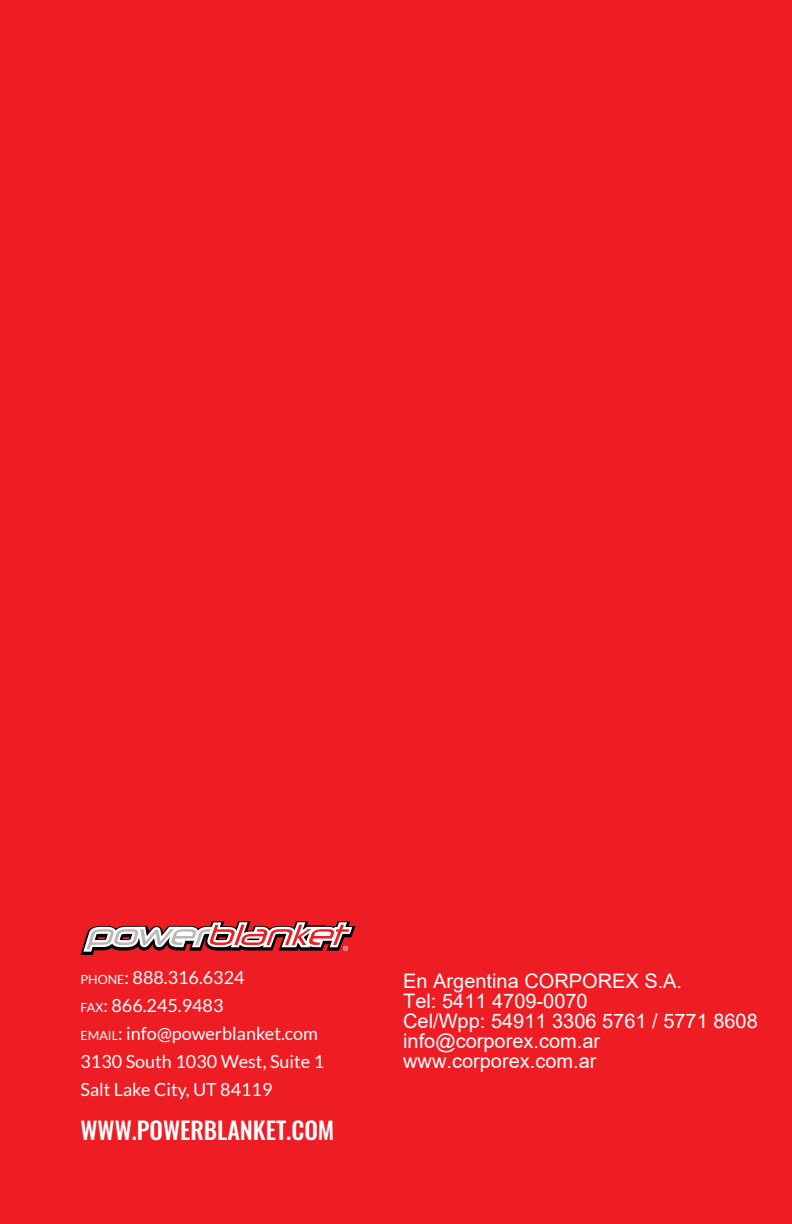
<style>
.page{position:relative;width:792px;height:1224px;background:#ee1d23}
.page>*{position:absolute;margin:0;border:0;box-sizing:border-box;transform-origin:0 0}
.t1{font:500 24px "Oswald";color:#fff}
.t2{font:20px/20px "Arial";color:#fff}
.t3{font:18px/28px "Lato";color:#fff}
.s1{font-size:12.6px}
.s2{font-style:inherit}
</style>
<div class="page">
<svg style="left:80px;top:921px;width:276px;height:34px"></svg>
<p class="t3" style="left:80px;top:964px;width:245px"><span class="s1">PHONE</span>: 888.316.6324<br><span class="s1">FAX</span><span class="s2">:</span> 866.245.9483<br><span class="s1">EMAIL</span><span class="s2">:</span> info@powerblanket.com<br>3130 South 1030 West, Suite 1<br>Salt Lake City, UT 84119</p>
<p class="t1" style="left:80px;top:1118px;width:255px">WWW.POWERBLANKET.COM</p>
<p class="t2" style="left:403px;top:971px;width:356px">En Argentina CORPOREX S.A.<br>Tel: 5411 4709-0070<br>Cel/Wpp: 54911 3306 5761 / 5771 8608 info@corporex.com.ar www.corporex.com.ar</p>
</div>
